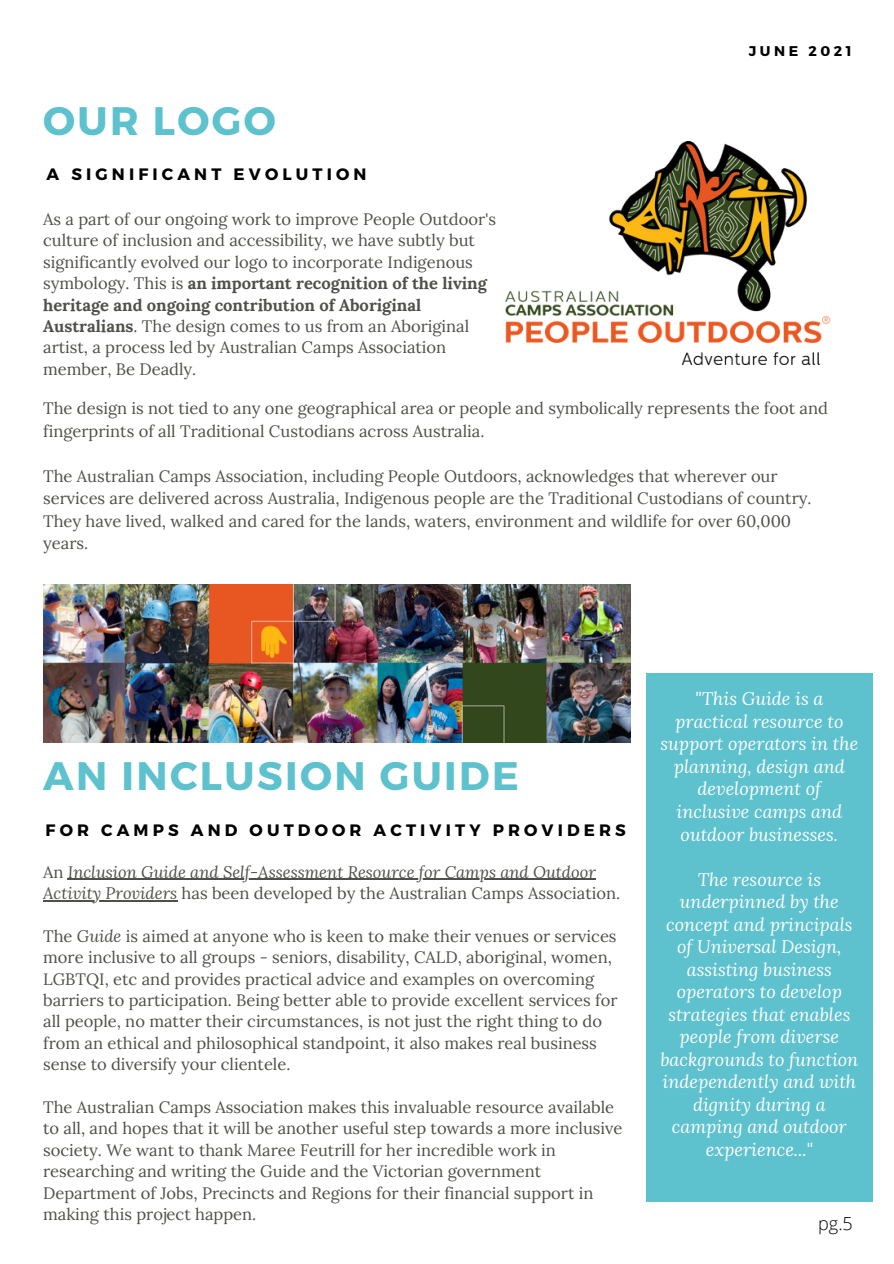
<style>
.page{position:relative;width:894px;height:1264px;background:#fff}
.page>*{position:absolute;margin:0;border:0;box-sizing:border-box;transform-origin:0 0}
.t1{font:700 39.75px "Montserrat";letter-spacing:.06em;color:#5ec1ce}
.t2{font:italic 18px/22.5px "Lora";color:#fff;text-align:center}
.t3{font:300 18px "Open Sans";color:#000}
.t4{font:16.5px/21.5px "Lora";color:#4f4f4b}
.t5{font:italic 16.5px/21.5px "Lora";color:#4f4f4b}
.t6{font:700 16.5px "Montserrat";letter-spacing:.25em;color:#000}
.t7{font:700 14.1px "Montserrat";letter-spacing:.25em;color:#000}
.s1{font-weight:700}
.s2{font-style:normal}
.s3{font-style:italic}
</style>
<div class="page">
<div style="left:646px;top:673px;width:226px;height:528px;background:#5ec1ce"></div>
<img style="left:505px;top:141px;width:326px;height:223px">
<hr style="left:68px;top:878px;width:527px;height:1px;background:#4f4f4b">
<hr style="left:43px;top:900px;width:134px;height:1px;background:#4f4f4b">
<img style="left:43px;top:584px;width:587px;height:158px">
<p class="t1" style="left:43px;top:95px;width:234px">OUR LOGO</p>
<p class="t6" style="left:47px;top:164px;width:321px">A SIGNIFICANT EVOLUTION</p>
<p class="t4" style="left:43px;top:208px;width:454px">As a part of our ongoing work to improve People Outdoor's culture of inclusion and accessibility, we have subtly but significantly evolved our logo to incorporate Indigenous symbology. This is <span class="s1">an important recognition of the living heritage and ongoing contribution of Aboriginal Australians</span>. The design comes to us from an Aboriginal artist, a process led by Australian Camps Association member, Be Deadly.</p>
<p class="t7" style="left:748px;top:42px;width:104px">JUNE 2021</p>
<p class="t4" style="left:43px;top:397px;width:786px;line-height:22.5px">The design is not tied to any one geographical area or people and symbolically represents the foot and fingerprints of all Traditional Custodians across Australia.</p>
<p class="t4" style="left:43px;top:464px;width:769px;line-height:22.5px">The Australian Camps Association, including People Outdoors, acknowledges that wherever our services are delivered across Australia, Indigenous people are the Traditional Custodians of country.<br>They have lived, walked and cared for the lands, waters, environment and wildlife for over 60,000 years.</p>
<p class="t1" style="left:43px;top:750px;width:477px">AN INCLUSION GUIDE</p>
<p class="t6" style="left:46px;top:819px;width:581px">FOR CAMPS AND OUTDOOR ACTIVITY PROVIDERS</p>
<p class="t5" style="left:43px;top:860px;width:578px"><span class="s2">An</span> Inclusion Guide and Self-Assessment Resource for Camps and Outdoor<br>Activity Providers <span class="s2">has been developed by the Australian Camps Association.</span></p>
<p class="t4" style="left:43px;top:924px;width:575px">The <span class="s3">Guide</span> is aimed at anyone who is keen to make their venues or services more inclusive to all groups - seniors, disability, CALD, aboriginal, women, LGBTQI, etc and provides practical advice and examples on overcoming barriers to participation. Being better able to provide excellent services for all people, no matter their circumstances, is not just the right thing to do from an ethical and philosophical standpoint, it also makes real business sense to diversify your clientele.</p>
<p class="t4" style="left:43px;top:1096px;width:580px">The Australian Camps Association makes this invaluable resource available to all, and hopes that it will be another useful step towards a more inclusive society. We want to thank Maree Feutrill for her incredible work in researching and writing the Guide and the Victorian government Department of Jobs, Precincts and Regions for their financial support in making this project happen.</p>
<p class="t2" style="left:660px;top:687px;width:199px">"This Guide is a practical resource to support operators in the planning, design and development of inclusive camps and outdoor businesses.</p>
<p class="t2" style="left:660px;top:867px;width:199px">The resource is underpinned by the concept and principals of Universal Design, assisting business operators to develop strategies that enables people from diverse backgrounds to function independently and with dignity during a camping and outdoor experience..."</p>
<p class="t3" style="left:818px;top:1210px;width:36px">pg.5</p>
</div>
